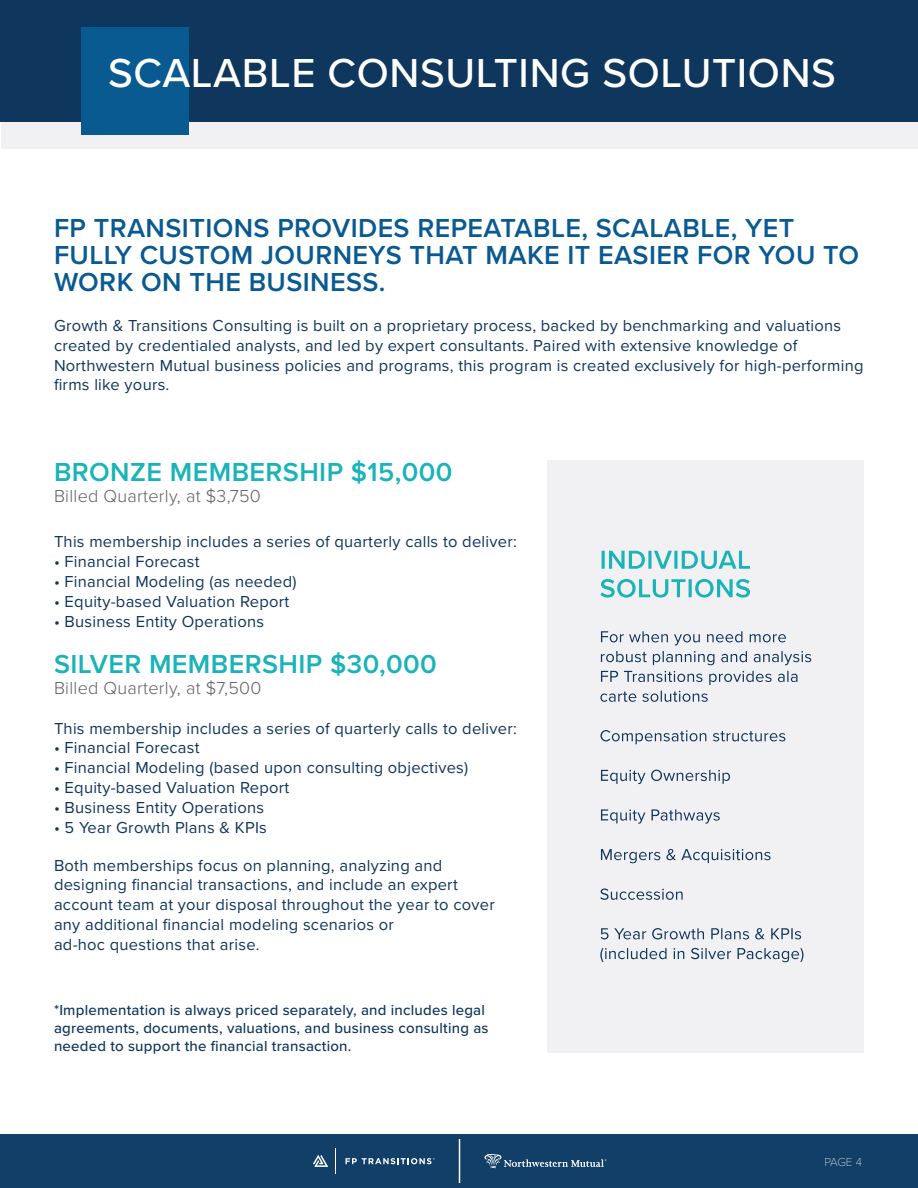
<style>
.page{position:relative;width:918px;height:1188px;background:#fff}
.page>*{position:absolute;margin:0;border:0;box-sizing:border-box;transform-origin:0 0}
.t1{font:500 42px "Proxima Nova";letter-spacing:.015em;color:#fff}
.t2{font:600 27px/27px "Proxima Nova";letter-spacing:.015em;color:#0a5a92}
.t3{font:600 27px "Proxima Nova";letter-spacing:.015em;color:#1ab3b7}
.t4{font:300 18px "Proxima Nova";letter-spacing:.015em;color:#606060}
.t5{font:16.5px/19.8px "Proxima Nova";letter-spacing:.015em;color:#0f365d}
.t6{font:500 15px/18px "Proxima Nova";letter-spacing:.015em;color:#0f365d}
.t7{font:100 12px "Proxima Nova T";color:#fff}
</style>
<div class="page">
<div style="left:1px;top:49px;width:917px;height:99px;background:#f1f1f3"></div>
<div style="left:0;top:0;width:918px;height:122px;background:#0f365d"></div>
<div style="left:81px;top:27px;width:108px;height:108px;background:#0a5a92"></div>
<div style="left:548px;top:460px;width:316px;height:593px;background:#f1f1f3"></div>
<svg style="left:600px;top:948px;width:203px;height:14px"></svg>
<svg style="left:601px;top:928px;width:200px;height:11px"></svg>
<svg style="left:600px;top:888px;width:83px;height:12px"></svg>
<svg style="left:601px;top:849px;width:170px;height:14px"></svg>
<svg style="left:601px;top:809px;width:119px;height:15px"></svg>
<svg style="left:601px;top:770px;width:129px;height:14px"></svg>
<svg style="left:601px;top:730px;width:184px;height:14px"></svg>
<svg style="left:600px;top:691px;width:108px;height:11px"></svg>
<svg style="left:601px;top:671px;width:196px;height:14px"></svg>
<svg style="left:601px;top:651px;width:210px;height:14px"></svg>
<svg style="left:601px;top:631px;width:185px;height:14px"></svg>
<svg style="left:600px;top:579px;width:150px;height:19px"></svg>
<svg style="left:602px;top:551px;width:148px;height:18px"></svg>
<div style="left:0;top:1134px;width:918px;height:54px;background:#113f67"></div>
<svg style="left:345px;top:1158px;width:90px;height:6px"></svg>
<svg style="left:335px;top:1148px;width:1px;height:26px"></svg>
<svg style="left:313px;top:1155px;width:15px;height:12px"></svg>
<svg style="left:484px;top:1154px;width:123px;height:14px"></svg>
<hr style="left:459px;top:1139px;width:1px;height:44px;background:#fff">
<p class="t1" style="left:108px;top:42px;width:730px">SCALABLE CONSULTING SOLUTIONS</p>
<p class="t2" style="left:54px;top:214px;width:807px">FP TRANSITIONS PROVIDES REPEATABLE, SCALABLE, YET<br>FULLY CUSTOM JOURNEYS THAT MAKE IT EASIER FOR YOU TO<br>WORK ON THE BUSINESS.</p>
<p class="t5" style="left:54px;top:315px;width:789px">Growth &amp; Transitions Consulting is built on a proprietary process, backed by benchmarking and valuations</p>
<p class="t5" style="left:54px;top:335px;width:811px">created by credentialed analysts, and led by expert consultants. Paired with extensive knowledge of<br>Northwestern Mutual business policies and programs, this program is created exclusively for high-performing firms like yours.</p>
<p class="t3" style="left:54px;top:452px;width:400px">BRONZE MEMBERSHIP $15,000</p>
<p class="t4" style="left:54px;top:483px;width:208px">Billed Quarterly, at $3,750</p>
<p class="t5" style="left:54px;top:531px;width:464px">This membership includes a series of quarterly calls to deliver:</p>
<p class="t5" style="left:54px;top:551px;width:147px">• Financial Forecast</p>
<p class="t5" style="left:54px;top:571px;width:244px">• Financial Modeling (as needed)</p>
<p class="t5" style="left:54px;top:591px;width:237px">• Equity-based Valuation Report</p>
<p class="t5" style="left:54px;top:610px;width:212px">• Business Entity Operations</p>
<p class="t3" style="left:54px;top:644px;width:384px">SILVER MEMBERSHIP $30,000</p>
<p class="t4" style="left:54px;top:675px;width:209px">Billed Quarterly, at $7,500</p>
<p class="t5" style="left:54px;top:717px;width:464px">This membership includes a series of quarterly calls to deliver:</p>
<p class="t5" style="left:54px;top:737px;width:147px">• Financial Forecast</p>
<p class="t5" style="left:54px;top:757px;width:416px">• Financial Modeling (based upon consulting objectives)</p>
<p class="t5" style="left:54px;top:777px;width:237px">• Equity-based Valuation Report</p>
<p class="t5" style="left:54px;top:797px;width:212px">• Business Entity Operations</p>
<p class="t5" style="left:54px;top:816px;width:214px">• 5 Year Growth Plans &amp; KPIs</p>
<p class="t5" style="left:54px;top:854px;width:442px">Both memberships focus on planning, analyzing and designing financial transactions, and include an expert account team at your disposal throughout the year to cover any additional financial modeling scenarios or</p>
<p class="t5" style="left:54px;top:934px;width:207px">ad-hoc questions that arise.</p>
<p class="t6" style="left:54px;top:1001px;width:436px">*Implementation is always priced separately, and includes legal agreements, documents, valuations, and business consulting as needed to support the financial transaction.</p>
<p class="t7" style="left:825px;top:1153px;width:39px">PAGE 4</p>
</div>
